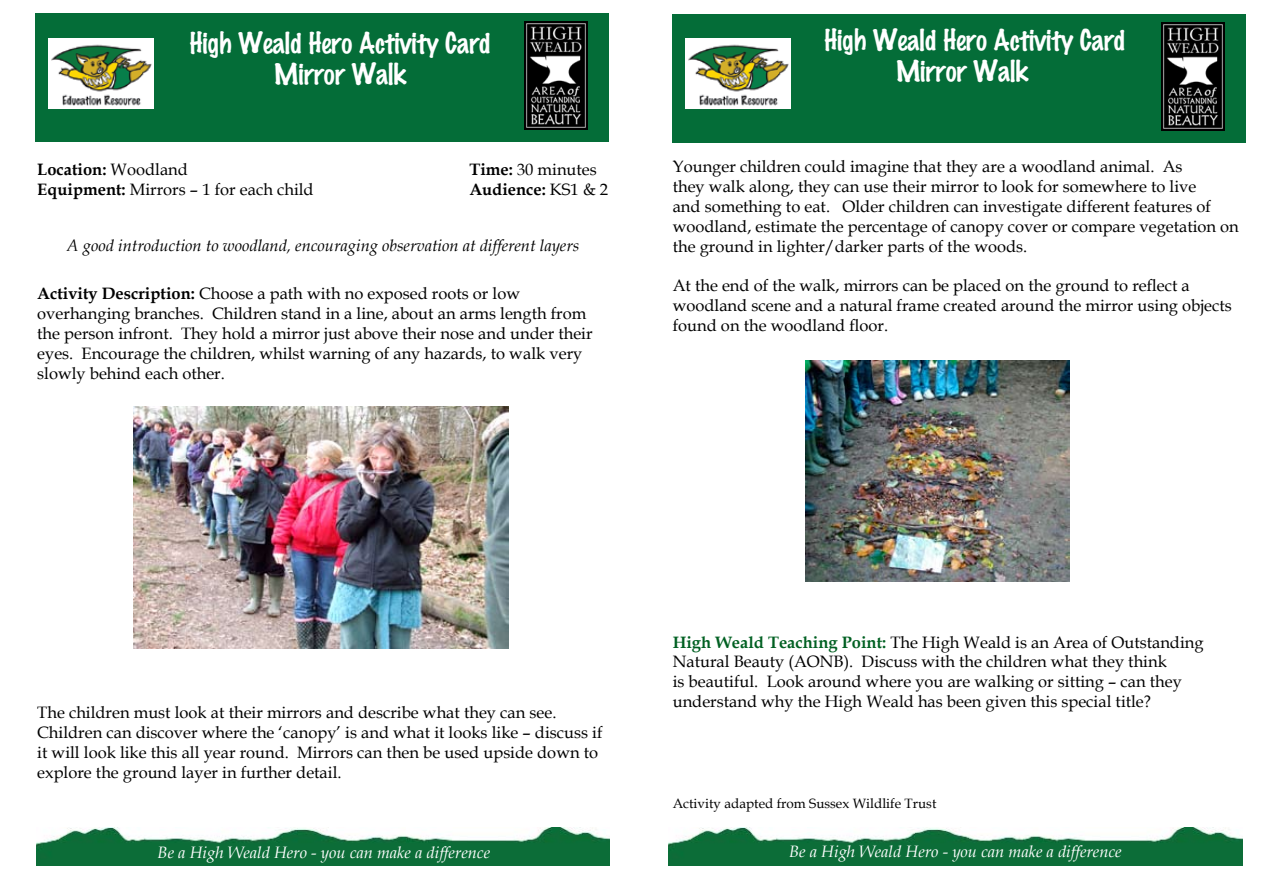
<style>
.page{position:relative;width:1263px;height:893px;background:#fff}
.page>*{position:absolute;margin:0;border:0;box-sizing:border-box;transform-origin:0 0}
.t1{font:100 26.4px/31.7px "Marker Felt";color:#fff;text-align:center}
.t2{font:16.5px/19.8px "Book Antiqua";color:#000}
.t3{font:italic 16.5px "Book Antiqua";color:#fff}
.t4{font:italic 16.5px "Book Antiqua";color:#000}
.t5{font:700 16.5px "Book Antiqua";color:#000}
.t6{font:13.5px "Book Antiqua";color:#000}
.s1{font-weight:400}
.s2{font-weight:700}
.s3{font-weight:700;color:#006022}
</style>
<div class="page">
<div style="left:36px;top:13px;width:573px;height:128px;background:#046d38"></div>
<img style="left:525px;top:21px;width:63px;height:109px">
<img style="left:669px;top:827px;width:573px;height:38px">
<div style="left:672px;top:14px;width:574px;height:128px;background:#046d38"></div>
<img style="left:1161px;top:22px;width:63px;height:109px">
<img style="left:36px;top:827px;width:574px;height:38px">
<img style="left:48px;top:38px;width:106px;height:70px">
<img style="left:806px;top:360px;width:264px;height:222px">
<img style="left:134px;top:406px;width:375px;height:242px">
<img style="left:685px;top:38px;width:106px;height:70px">
<h1 class="t1" style="left:190px;top:28px;width:303px">High Weald Hero Activity Card<br>Mirror Walk</h1>
<p class="t5" style="left:37px;top:158px;width:152px">Location: <span class="s1">Woodland</span></p>
<p class="t2" style="left:469px;top:159px;width:129px"><span class="s2">Time:</span> 30 minutes</p>
<p class="t2" style="left:37px;top:179px;width:278px"><span class="s2">Equipment:</span> Mirrors – 1 for each child</p>
<p class="t5" style="left:469px;top:178px;width:140px">Audience: <span class="s1">KS1 &amp; 2</span></p>
<p class="t4" style="left:67px;top:234px;width:514px">A good introduction to woodland, encouraging observation at different layers</p>
<p class="t2" style="left:37px;top:283px;width:557px"><span class="s2">Activity Description:</span> Choose a path with no exposed roots or low overhanging branches. Children stand in a line, about an arms length from the person infront. They hold a mirror just above their nose and under their eyes. Encourage the children, whilst warning of any hazards, to walk very slowly behind each other.</p>
<h1 class="t1" style="left:896px;top:25px;width:231px;text-align:left;text-indent:-72px">High Weald Hero Activity Card<br>Mirror Walk</h1>
<p class="t2" style="left:673px;top:157px;width:568px">Younger children could imagine that they are a woodland animal. As<br>they walk along, they can use their mirror to look for somewhere to live<br>and something to eat. Older children can investigate different features of woodland, estimate the percentage of canopy cover or compare vegetation on the ground in lighter/darker parts of the woods.</p>
<p class="t2" style="left:673px;top:275px;width:561px">At the end of the walk, mirrors can be placed on the ground to reflect a woodland scene and a natural frame created around the mirror using objects found on the woodland floor.</p>
<p class="t2" style="left:37px;top:702px;width:567px">The children must look at their mirrors and describe what they can see.<br>Children can discover where the ‘canopy’ is and what it looks like – discuss if it will look like this all year round. Mirrors can then be used upside down to explore the ground layer in further detail.</p>
<p class="t3" style="left:158px;top:841px;width:334px">Be a High Weald Hero - you can make a difference</p>
<p class="t2" style="left:673px;top:632px;width:532px"><span class="s3">High Weald Teaching Point:</span> The High Weald is an Area of Outstanding Natural Beauty (AONB). Discuss with the children what they think<br>is beautiful. Look around where you are walking or sitting – can they understand why the High Weald has been given this special title?</p>
<p class="t6" style="left:673px;top:794px;width:265px">Activity adapted from Sussex Wildlife Trust</p>
<p class="t3" style="left:789px;top:840px;width:334px">Be a High Weald Hero - you can make a difference</p>
</div>
